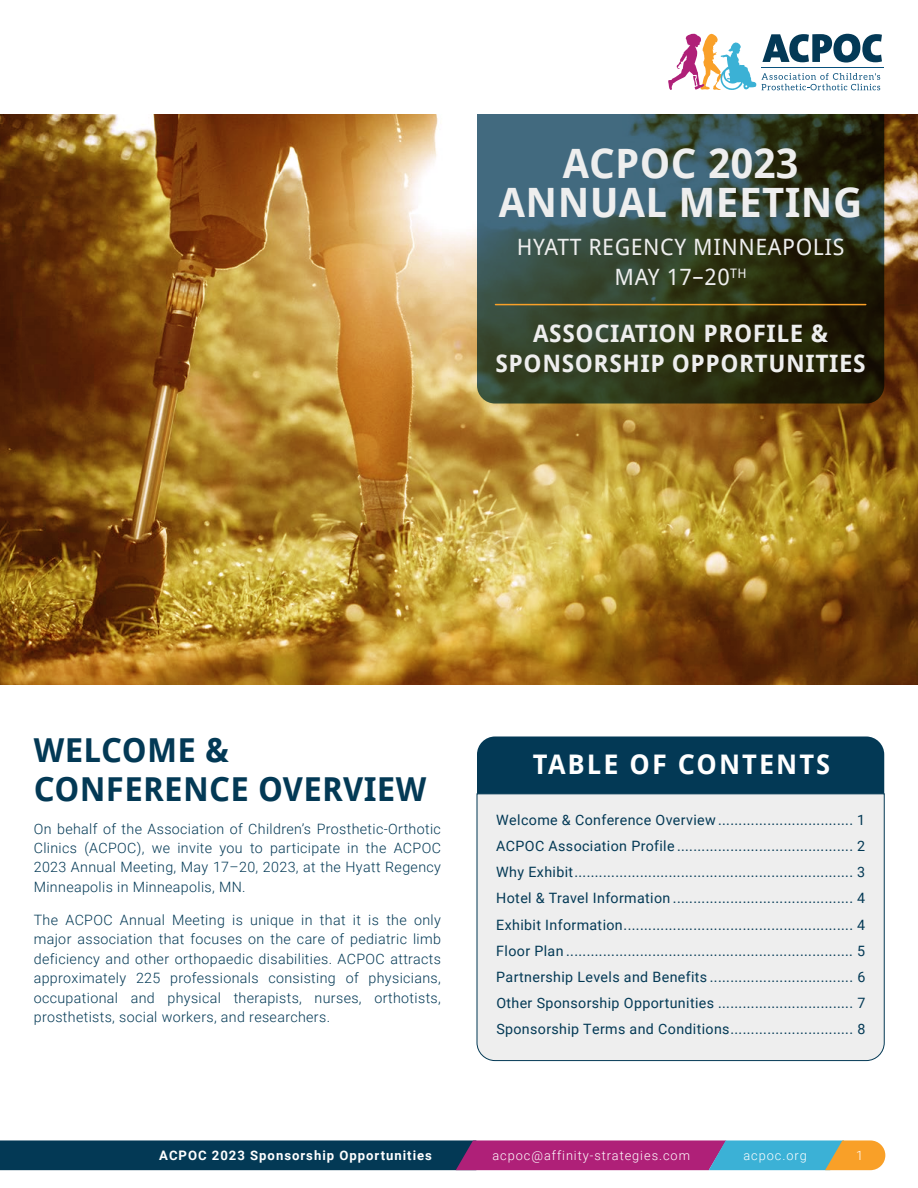
<style>
.page{position:relative;width:918px;height:1188px;background:#fff}
.page>*{position:absolute;margin:0;border:0;box-sizing:border-box;transform-origin:0 0}
.t1{font:700 40.5px/39px "Droid Sans";letter-spacing:.01em;color:#eee;text-align:center}
.t2{font:700 33px/39.6px "Droid Sans";letter-spacing:.01em;color:#033955}
.t3{font:700 27px "Droid Sans";letter-spacing:.075em;color:#fff}
.t4{font:700 24px/30px "Droid Sans";letter-spacing:.025em;color:#eee;text-align:center}
.t5{font:22.5px/30px "Droid Sans";letter-spacing:.025em;color:#eee;text-align:center}
.t6{font:14.25px/26.2px "Roboto";letter-spacing:.025em;color:#033955;text-align:justify}
.t7{font:300 14.25px/19.5px "Roboto";letter-spacing:.025em;color:#033955;text-align:justify}
.t8{font:700 13.2px "Roboto";letter-spacing:.075em;color:#fff}
.t9{font:300 12.75px "Roboto";letter-spacing:.075em;color:#fff}
</style>
<div class="page">
<svg style="left:0;top:1140px;width:885px;height:30px;background:#4c4a70"></svg>
<svg style="left:762px;top:34px;width:120px;height:29px"></svg>
<hr style="left:762px;top:67px;width:122px;height:1px;background:#08517d">
<svg style="left:762px;top:73px;width:118px;height:17px"></svg>
<svg style="left:668px;top:34px;width:88px;height:56px"></svg>
<div style="left:477px;top:736px;width:407px;height:57px;background:#033955"></div>
<div style="left:477px;top:793px;width:408px;height:268px;background:#eee"></div>
<img style="left:0;top:114px;width:918px;height:571px">
<svg style="left:477px;top:114px;width:407px;height:290px;background:#314133"></svg>
<hr style="left:495px;top:304px;width:371px;height:1px;background:#f9a028">
<h1 class="t1" style="left:499px;top:143px;width:365px">ACPOC 2023<br>ANNUAL MEETING</h1>
<h3 class="t5" style="left:517px;top:232px;width:329px">HYATT REGENCY MINNEAPOLIS<br>MAY 17–20<sup>TH</sup></h3>
<h3 class="t4" style="left:495px;top:318px;width:372px">ASSOCIATION PROFILE &amp;<br>SPONSORSHIP OPPORTUNITIES</h3>
<h2 class="t2" style="left:34px;top:729px;width:394px">WELCOME &amp;<br>CONFERENCE OVERVIEW</h2>
<p class="t7" style="left:34px;top:818px;width:409px">On behalf of the Association of Children’s Prosthetic-Orthotic Clinics (ACPOC), we invite you to participate in the ACPOC 2023 Annual Meeting, May 17–20, 2023, at the Hyatt Regency Minneapolis in Minneapolis, MN.</p>
<p class="t7" style="left:34px;top:910px;width:409px">The ACPOC Annual Meeting is unique in that it is the only major association that focuses on the care of pediatric limb deficiency and other orthopaedic disabilities. ACPOC attracts approximately 225 professionals consisting of physicians, occupational and physical therapists, nurses, orthotists, prosthetists, social workers, and researchers.</p>
<h3 class="t3" style="left:533px;top:746px;width:299px">TABLE OF CONTENTS</h3>
<p class="t6" style="left:496px;top:806px;width:371px">Welcome &amp; Conference Overview ................................. 1<br>ACPOC Association Profile ........................................... 2<br>Why Exhibit.................................................................... 3<br>Hotel &amp; Travel Information ............................................ 4<br>Exhibit Information........................................................ 4<br>Floor Plan ...................................................................... 5<br>Partnership Levels and Benefits ................................... 6<br>Other Sponsorship Opportunities ................................. 7<br>Sponsorship Terms and Conditions.............................. 8</p>
<p class="t8" style="left:159px;top:1146px;width:274px">ACPOC 2023 Sponsorship Opportunities</p>
<p class="t9" style="left:493px;top:1146px;width:199px">acpoc@affinity-strategies.com</p>
<p class="t9" style="left:744px;top:1146px;width:65px">acpoc.org</p>
<p class="t9" style="left:856px;top:1146px;width:9px">1</p>
</div>
